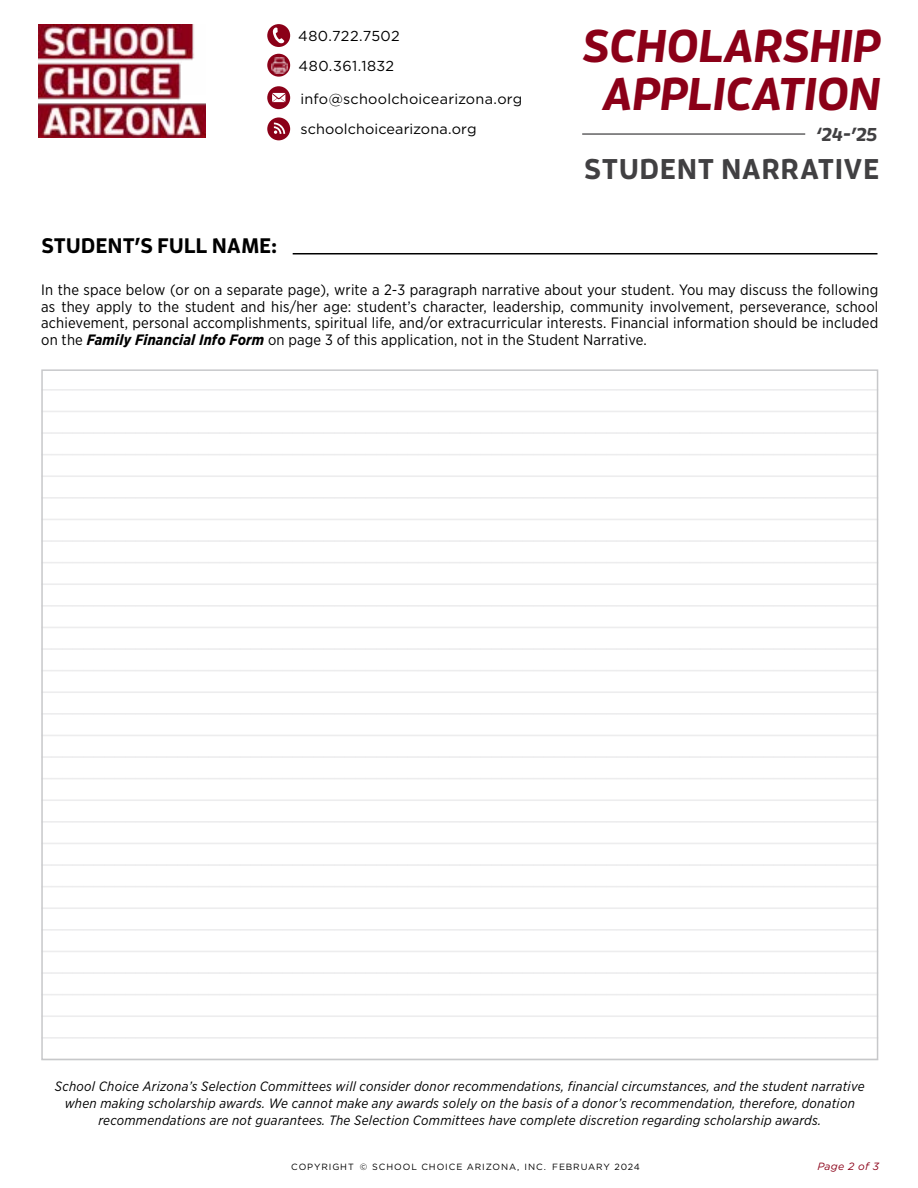
<style>
.page{position:relative;width:918px;height:1188px;background:#fff}
.page>*{position:absolute;margin:0;border:0;box-sizing:border-box;transform-origin:0 0}
.t1{font:italic 700 45.75px/48.4px "Enzo OT";color:#8b0018;text-align:center}
.t2{font:700 28.5px "Enzo OT";letter-spacing:.035em;color:#414042}
.t3{font:700 21px "Enzo OT";letter-spacing:.015em;color:#000}
.t4{font:italic 700 18.6px "Enzo OT";color:#414042}
.t5{font:15px/16.5px "Gotham Narrow";letter-spacing:.01em;color:#000;text-align:justify}
.t6{font:14.4px/30px "Gotham";letter-spacing:.01em;color:#000}
.t7{font:14.4px/30.2px "Gotham";letter-spacing:.03em;color:#000}
.t8{font:italic 13.5px/17.2px "Gotham Narrow";letter-spacing:.02em;color:#000;text-align:center}
.t9{font:italic 10.5px "Gotham";letter-spacing:.03em;color:#8b0018}
.t10{font:9px "Gotham";letter-spacing:.1em;color:#000}
.s1{font-weight:700;font-style:italic}
</style>
<div class="page">
<hr style="left:293px;top:253px;width:585px;height:1px;background:#000">
<hr style="left:44px;top:1037px;width:831px;height:2px;background:#efeff0">
<hr style="left:44px;top:1015px;width:831px;height:2px;background:#f0f0f1">
<svg style="left:44px;top:994px;width:831px;height:1px"></svg>
<hr style="left:44px;top:972px;width:831px;height:2px;background:#efeff0">
<svg style="left:44px;top:951px;width:831px;height:1px"></svg>
<hr style="left:44px;top:929px;width:831px;height:2px;background:#efeff0">
<hr style="left:44px;top:907px;width:831px;height:2px;background:#f0f0f1">
<svg style="left:44px;top:886px;width:831px;height:1px"></svg>
<hr style="left:44px;top:864px;width:831px;height:2px;background:#efeff0">
<svg style="left:44px;top:843px;width:831px;height:1px"></svg>
<hr style="left:44px;top:821px;width:831px;height:2px;background:#efeff0">
<hr style="left:44px;top:799px;width:831px;height:2px;background:#f0f0f1">
<svg style="left:44px;top:778px;width:831px;height:1px"></svg>
<hr style="left:44px;top:756px;width:831px;height:2px;background:#efeff0">
<svg style="left:44px;top:735px;width:831px;height:1px"></svg>
<hr style="left:44px;top:713px;width:831px;height:2px;background:#efeff0">
<hr style="left:44px;top:691px;width:831px;height:2px;background:#f0f0f1">
<svg style="left:44px;top:670px;width:831px;height:1px"></svg>
<hr style="left:44px;top:648px;width:831px;height:2px;background:#efeff0">
<svg style="left:44px;top:627px;width:831px;height:1px"></svg>
<hr style="left:44px;top:605px;width:831px;height:2px;background:#efeff0">
<hr style="left:44px;top:583px;width:831px;height:2px;background:#f0f0f1">
<svg style="left:44px;top:562px;width:831px;height:1px"></svg>
<hr style="left:44px;top:540px;width:831px;height:2px;background:#efeff0">
<svg style="left:44px;top:519px;width:831px;height:1px"></svg>
<hr style="left:44px;top:497px;width:831px;height:2px;background:#efeff0">
<hr style="left:44px;top:475px;width:831px;height:2px;background:#f0f0f1">
<svg style="left:44px;top:454px;width:831px;height:1px"></svg>
<hr style="left:44px;top:432px;width:831px;height:2px;background:#efeff0">
<svg style="left:44px;top:411px;width:831px;height:1px"></svg>
<hr style="left:44px;top:389px;width:831px;height:2px;background:#efeff0">
<hr style="left:582px;top:133px;width:223px;height:2px;background:#414042">
<img style="left:39px;top:24px;width:167px;height:113px">
<svg style="left:267px;top:24px;width:23px;height:23px"></svg>
<svg style="left:267px;top:86px;width:23px;height:23px"></svg>
<svg style="left:267px;top:54px;width:23px;height:23px"></svg>
<img style="left:271px;top:57px;width:16px;height:16px">
<svg style="left:267px;top:117px;width:23px;height:23px"></svg>
<p class="t7" style="left:298px;top:21px;width:103px">480.722.7502<br>480.361.1832</p>
<p class="t6" style="left:300px;top:83px;width:223px">info@schoolchoicearizona.org schoolchoicearizona.org</p>
<h3 class="t3" style="left:41px;top:233px;width:238px">STUDENT’S FULL NAME:</h3>
<h1 class="t1" style="left:583px;top:21px;width:300px">SCHOLARSHIP<br>APPLICATION</h1>
<p class="t4" style="left:816px;top:123px;width:63px">‘24-’25</p>
<h2 class="t2" style="left:584px;top:151px;width:297px">STUDENT NARRATIVE</h2>
<p class="t5" style="left:41px;top:282px;width:839px">In the space below (or on a separate page), write a 2-3 paragraph narrative about your student. You may discuss the following as they apply to the student and his/her age: student’s character, leadership, community involvement, perseverance, school achievement, personal accomplishments, spiritual life, and/or extracurricular interests. Financial information should be included on the <span class="s1">Family Financial Info Form</span> on page 3 of this application, not in the Student Narrative.</p>
<p class="t8" style="left:55px;top:1077px;width:811px">School Choice Arizona’s Selection Committees will consider donor recommendations, financial circumstances, and the student narrative when making scholarship awards. We cannot make any awards solely on the basis of a donor’s recommendation, therefore, donation recommendations are not guarantees. The Selection Committees have complete discretion regarding scholarship awards.</p>
<p class="t10" style="left:291px;top:1162px;width:350px">COPYRIGHT © SCHOOL CHOICE ARIZONA, INC. FEBRUARY 2024</p>
<p class="t9" style="left:817px;top:1159px;width:63px">Page 2 of 3</p>
</div>
